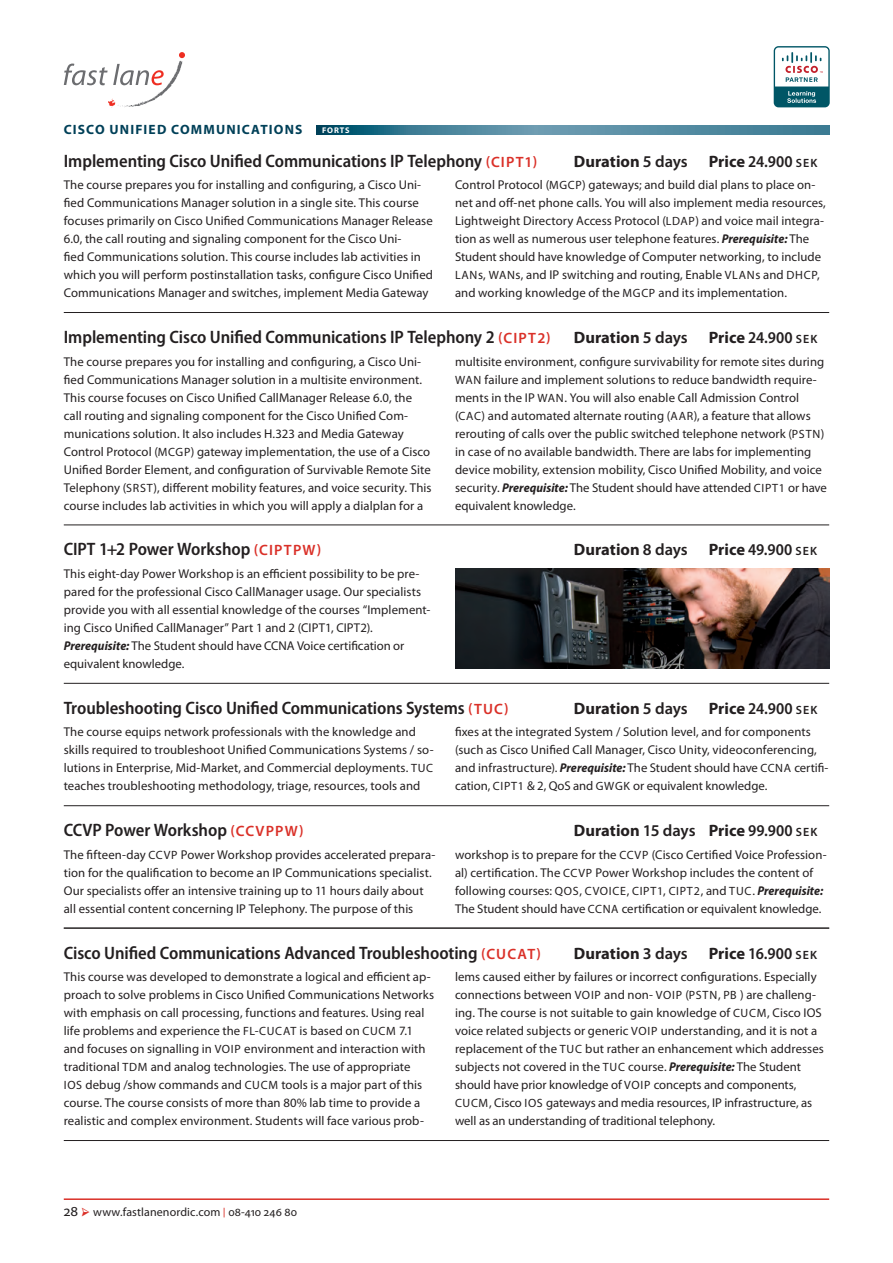
<style>
.page{position:relative;width:893px;height:1263px;background:#fff}
.page>*{position:absolute;margin:0;border:0;box-sizing:border-box;transform-origin:0 0}
.Kursrubrik{font:600 semi-condensed 18px "Myriad Pro";letter-spacing:-.005em;color:#231f20}
.Kursrubrik-2{font:700 16.5px "Myriad Pro";color:#231f20}
.Kursrubrik-3{font:600 semi-condensed 16.5px "Myriad Pro";letter-spacing:.005em;color:#231f20}
.Områdesrubrik{font:700 13.5px "Myriad Pro";letter-spacing:.085em;color:#004058}
.Kurstext{font:12.75px/18px "Myriad Pro";letter-spacing:.005em;color:#231f20}
.t1{font:12px "Myriad Pro";letter-spacing:.01em;color:#231f20}
.Områdesrubrik-2{font:700 8.25px "Myriad Pro";letter-spacing:.1em;color:#fff}
.s1{font-stretch:normal;font-size:15px;color:#da3028}
.s2{font-weight:600}
.s3{font-weight:700;font-stretch:normal}
.s4{font-stretch:normal;font-size:12px}
.s5{font-size:12px}
.s6{font-weight:700;font-style:italic;font-stretch:semi-condensed}
.s7{font-weight:600;font-stretch:semi-condensed}
.s8{font-weight:600;font-size:12px}
.s9{font-size:15px}
.s10{font-family:"Minion Pro";font-size:15px;color:#da3028}
.s11{font-size:9.6px;color:#da3028}
</style>
<div class="page">
<hr style="left:64px;top:312px;width:765px;height:1px;background:#231f20">
<hr style="left:64px;top:524px;width:765px;height:1px;background:#231f20">
<hr style="left:64px;top:683px;width:765px;height:1px;background:#231f20">
<hr style="left:64px;top:805px;width:765px;height:1px;background:#231f20">
<svg style="left:774px;top:46px;width:56px;height:61px"></svg>
<svg style="left:775px;top:48px;width:53px;height:55px"></svg>
<svg style="left:64px;top:52px;width:121px;height:56px"></svg>
<hr style="left:64px;top:1198px;width:765px;height:2px;background:#da3028">
<svg style="left:317px;top:125px;width:512px;height:9px;background:#47839a"></svg>
<hr style="left:64px;top:928px;width:765px;height:1px;background:#231f20">
<hr style="left:64px;top:1140px;width:765px;height:1px;background:#231f20">
<img style="left:455px;top:568px;width:374px;height:101px">
<p class="Områdesrubrik" style="left:64px;top:121px;width:240px">CISCO UNIFIED COMMUNICATIONS</p>
<p class="Områdesrubrik-2" style="left:322px;top:125px;width:29px">FORTS</p>
<p class="Kursrubrik" style="left:64px;top:151px;width:475px">Implementing Cisco Unified Communications IP Telephony <span class="s1">(CIPT1)</span></p>
<p class="Kursrubrik-2" style="left:574px;top:150px;width:115px">Duration <span class="s2">5 days</span></p>
<p class="Kursrubrik-3" style="left:709px;top:152px;width:110px"><span class="s3">Price</span> 24.900 <span class="s4">SEK</span></p>
<p class="Kurstext" style="left:64px;top:176px;width:371px">The course prepares you for installing and configuring, a Cisco Uni&shy;fied Communications Manager solution in a single site. This course focuses primarily on Cisco Unified Communications Manager Release 6.0, the call routing and signaling component for the Cisco Uni-<br>fied Communications solution. This course includes lab activities in which you will perform postinstallation tasks, configure Cisco Unified Communications Manager and switches, implement Media Gateway</p>
<p class="Kurstext" style="left:455px;top:176px;width:372px">Control Protocol (<span class="s5">MGCP</span>) gateways; and build dial plans to place on&shy;net and off-net phone calls. You will also implement media resources, Lightweight Directory Access Protocol (<span class="s5">LDAP</span>) and voice mail integra&shy;tion as well as numerous user telephone features. <span class="s6">Prerequisite:</span> The Student should have knowledge of Computer networking, to include <span class="s5">LAN</span>s, <span class="s5">WAN</span>s, and IP switching and routing, Enable <span class="s5">VLAN</span>s and <span class="s5">DHCP</span>, and working knowledge of the <span class="s5">MGCP</span> and its implementation.</p>
<p class="Kursrubrik" style="left:64px;top:327px;width:488px">Implementing Cisco Unified Communications IP Telephony 2 <span class="s1">(CIPT2)</span></p>
<p class="Kursrubrik-2" style="left:574px;top:327px;width:115px">Duration <span class="s2">5 days</span></p>
<p class="Kursrubrik-3" style="left:709px;top:328px;width:110px"><span class="s3">Price</span> 24.900 <span class="s4">SEK</span></p>
<p class="Kurstext" style="left:64px;top:352px;width:369px">The course prepares you for installing and configuring, a Cisco Uni&shy;fied Communications Manager solution in a multisite environment.<br>This course focuses on Cisco Unified CallManager Release 6.0, the call routing and signaling component for the Cisco Unified Com&shy;munications solution. It also includes H.323 and Media Gateway Control Protocol (<span class="s5">MCGP</span>) gateway implementation, the use of a Cisco Unified Border Element, and configuration of Survivable Remote Site Telephony (<span class="s5">SRST</span>), different mobility features, and voice security. This course includes lab activities in which you will apply a dialplan for a</p>
<p class="Kurstext" style="left:455px;top:352px;width:373px">multisite environment, configure survivability for remote sites during <span class="s5">WAN</span> failure and implement solutions to reduce bandwidth require&shy;ments in the IP <span class="s5">WAN</span>. You will also enable Call Admission Control (<span class="s5">CAC</span>) and automated alternate routing (<span class="s5">AAR</span>), a feature that allows rerouting of calls over the public switched telephone network (<span class="s5">PSTN</span>) in case of no available bandwidth. There are labs for implementing device mobility, extension mobility, Cisco Unified Mobility, and voice security. <span class="s6">Prerequisite:</span> The Student should have attended <span class="s5">CIPT1</span> or have equivalent knowledge.</p>
<p class="Kursrubrik" style="left:64px;top:539px;width:259px">CIPT 1+2 Power Workshop <span class="s1">(CIPTPW)</span></p>
<p class="Kursrubrik-2" style="left:574px;top:539px;width:115px">Duration <span class="s2">8 days</span></p>
<p class="Kursrubrik-3" style="left:709px;top:541px;width:110px"><span class="s3">Price</span> 49.900 <span class="s4">SEK</span></p>
<p class="Kurstext" style="left:64px;top:564px;width:368px">This eight-day Power Workshop is an efficient possibility to be pre&shy;pared for the professional Cisco CallManager usage. Our specialists provide you with all essential knowledge of the courses “Implement&shy;ing Cisco Unified CallManager” Part 1 and 2 (CIPT1, CIPT2).</p>
<p class="Kurstext" style="left:64px;top:636px;width:342px"><span class="s6">Prerequisite:</span> The Student should have CCNA Voice certification or equivalent knowledge.</p>
<p class="Kursrubrik" style="left:64px;top:698px;width:446px">Troubleshooting Cisco Unified Communications Systems <span class="s1">(TUC)</span></p>
<p class="Kursrubrik-2" style="left:574px;top:697px;width:115px">Duration <span class="s2">5 days</span></p>
<p class="Kursrubrik-3" style="left:709px;top:699px;width:110px"><span class="s3">Price</span> 24.900 <span class="s4">SEK</span></p>
<p class="Kurstext" style="left:64px;top:723px;width:371px">The course equips network professionals with the knowledge and skills required to troubleshoot Unified Communications Systems / so&shy;lutions in Enterprise, Mid-Market, and Commercial deployments. <span class="s5">TUC </span>teaches troubleshooting methodology, triage, resources, tools and</p>
<p class="Kurstext" style="left:455px;top:723px;width:375px">fixes at the integrated System / Solution level, and for components (such as Cisco Unified Call Manager, Cisco Unity, videoconferencing, and infrastructure). <span class="s6">Prerequisite:</span> The Student should have <span class="s5">CCNA</span> certifi&shy;cation, <span class="s5">CIPT1</span> &amp; 2, QoS and <span class="s5">GWGK</span> or equivalent knowledge.</p>
<p class="Kursrubrik" style="left:64px;top:820px;width:241px">CCVP Power Workshop <span class="s1">(CCVPPW)</span></p>
<p class="Kursrubrik-2" style="left:574px;top:820px;width:245px">Duration <span class="s2">15 days</span> Price <span class="s7">99.900</span> <span class="s8">SEK</span></p>
<p class="Kurstext" style="left:64px;top:845px;width:373px">The fifteen-day <span class="s5">CCVP</span> Power Workshop provides accelerated prepara&shy;tion for the qualification to become an IP Communications specialist.<br>Our specialists offer an intensive training up to 11 hours daily about all essential content concerning IP Telephony. The purpose of this</p>
<p class="Kurstext" style="left:455px;top:845px;width:373px">workshop is to prepare for the <span class="s5">CCVP</span> (Cisco Certified Voice Profession&shy;al) certification. The <span class="s5">CCVP</span> Power Workshop includes the content of following courses: <span class="s5">QOS</span>, <span class="s5">CVOICE</span>, <span class="s5">CIPT1</span>, <span class="s5">CIPT2</span>, and <span class="s5">TUC</span>. <span class="s6">Prerequisite:<br></span>The Student should have <span class="s5">CCNA</span> certification or equivalent knowledge.</p>
<p class="Kursrubrik" style="left:64px;top:943px;width:479px">Cisco Unified Communications Advanced Troubleshooting <span class="s1">(CUCAT)</span></p>
<p class="Kursrubrik-2" style="left:574px;top:942px;width:115px">Duration <span class="s2">3 days</span></p>
<p class="Kursrubrik-3" style="left:709px;top:944px;width:110px"><span class="s3">Price</span> 16.900 <span class="s4">SEK</span></p>
<p class="Kurstext" style="left:64px;top:968px;width:372px">This course was developed to demonstrate a logical and efficient ap&shy;proach to solve problems in Cisco Unified Communications Networks with emphasis on call processing, functions and features. Using real life problems and experience the <span class="s5">FL</span>-<span class="s5">CUCAT</span> is based on <span class="s5">CUCM</span> 7.1 and focuses on signalling in <span class="s5">VOIP</span> environment and interaction with traditional <span class="s5">TDM</span> and analog technologies. The use of appropriate<br><span class="s5">IOS</span> debug /show commands and <span class="s5">CUCM</span> tools is a major part of this course. The course consists of more than 80% lab time to provide a realistic and complex environment. Students will face various prob-</p>
<p class="Kurstext" style="left:455px;top:968px;width:370px">lems caused either by failures or incorrect configurations. Especially connections between <span class="s5">VOIP</span> and non- <span class="s5">VOIP</span> (<span class="s5">PSTN</span>, <span class="s5">PB</span> ) are challeng&shy;ing. The course is not suitable to gain knowledge of <span class="s5">CUCM</span>, Cisco IOS voice related subjects or generic <span class="s5">VOIP</span> understanding, and it is not a replacement of the <span class="s5">TUC</span> but rather an enhancement which addresses subjects not covered in the <span class="s5">TUC</span> course. <span class="s6">Prerequisite:</span> The Student should have prior knowledge of <span class="s5">VOIP</span> concepts and components, <span class="s5">CUCM</span>, Cisco <span class="s5">IOS</span> gateways and media resources, IP infrastructure, as well as an understanding of traditional telephony.</p>
<p class="t1" style="left:64px;top:1205px;width:235px"><span class="s9">28</span> <span class="s10">➢</span> www.fastlanenordic.com <span class="s11">|</span> 08-410 246 80</p>
</div>
